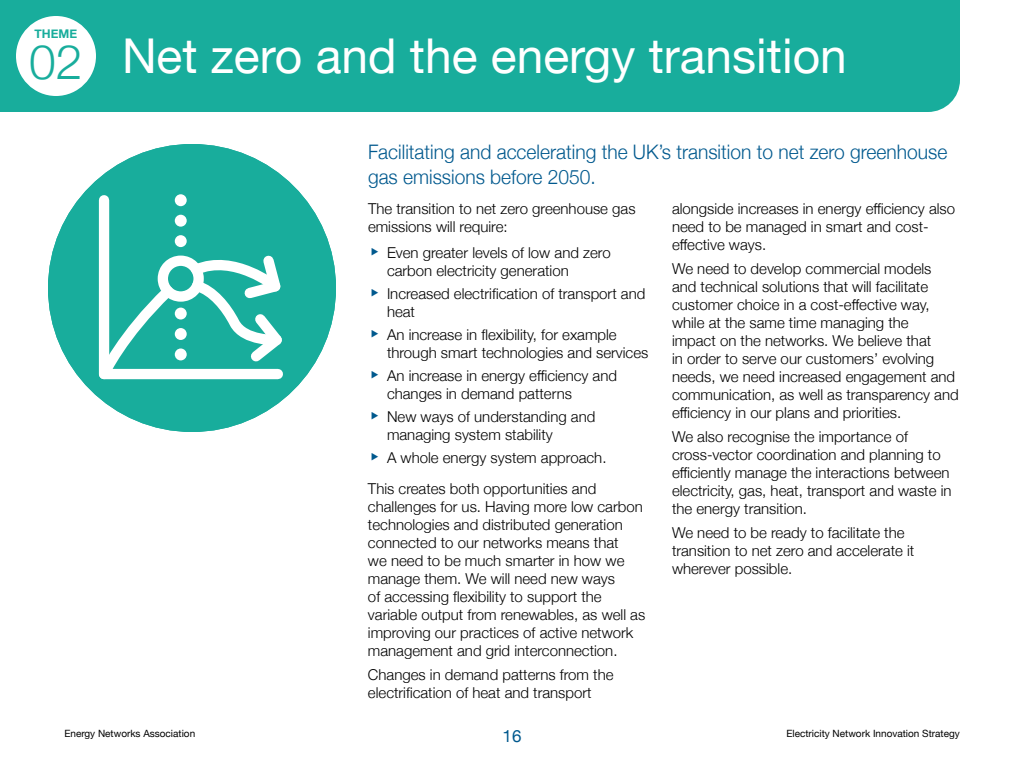
<style>
.page{position:relative;width:1024px;height:768px;background:#fff}
.page>*{position:absolute;margin:0;border:0;box-sizing:border-box;transform-origin:0 0}
.t1{font:48px "Helvetica Neue";color:#fff}
.t2{font:300 48px "Helvetica Neue";color:#18ad9c}
.t3{font:300 20px/25px "Helvetica Neue";color:#00598e;scale:.96 1}
.t4{font:17px "Helvetica Neue";color:#00598e}
.t5{font:300 15px/18px "Helvetica Neue";color:#000}
.t6{font:700 12px "Helvetica Neue";color:#18ad9c}
.t7{font:10px "Helvetica Neue";color:#000}
</style>
<div class="page">
<div style="left:48px;top:144px;width:288px;height:288px;background:#18ad9c;border-radius:50%"></div>
<svg style="left:68px;top:157px;width:247px;height:227px"></svg>
<div style="left:158px;top:256px;width:46px;height:46px;border:10px solid #fff;border-radius:50%"></div>
<div style="left:175px;top:235px;width:12px;height:12px;background:#fff;border-radius:50%"></div>
<div style="left:175px;top:215px;width:12px;height:12px;background:#fff;border-radius:50%"></div>
<div style="left:175px;top:194px;width:12px;height:12px;background:#fff;border-radius:50%"></div>
<div style="left:175px;top:348px;width:12px;height:12px;background:#fff;border-radius:50%"></div>
<div style="left:175px;top:328px;width:12px;height:12px;background:#fff;border-radius:50%"></div>
<div style="left:175px;top:308px;width:12px;height:12px;background:#fff;border-radius:50%"></div>
<div style="left:0;top:0;width:960px;height:112px;background:#18ad9c"></div>
<div style="left:16px;top:16px;width:80px;height:80px;background:#fff;border-radius:50%"></div>
<p class="t6" style="left:35px;top:24px;width:44px">THEME</p>
<h1 class="t2" style="left:29px;top:23px;width:55px">02</h1>
<h1 class="t1" style="left:122px;top:21px;width:726px">Net zero and the energy transition</h1>
<h2 class="t3" style="left:368px;top:138px;width:605px">Facilitating and accelerating the UK’s transition to net zero greenhouse gas emissions before 2050.</h2>
<p class="t5" style="left:368px;top:199px;width:269px">The transition to net zero greenhouse gas emissions will require:</p>
<p class="t5" style="left:387px;top:243px;width:225px">Even greater levels of low and zero carbon electricity generation</p>
<p class="t5" style="left:387px;top:284px;width:260px">Increased electrification of transport and heat</p>
<p class="t5" style="left:387px;top:325px;width:263px">An increase in flexibility, for example through smart technologies and services</p>
<p class="t5" style="left:387px;top:366px;width:232px">An increase in energy efficiency and changes in demand patterns</p>
<p class="t5" style="left:387px;top:407px;width:210px">New ways of understanding and managing system stability</p>
<p class="t5" style="left:368px;top:441px;width:240px;line-height:31px;text-indent:19px">A whole energy system approach.<br>This creates both opportunities and</p>
<p class="t5" style="left:368px;top:497px;width:279px">challenges for us. Having more low carbon technologies and distributed generation connected to our networks means that<br>we need to be much smarter in how we manage them. We will need new ways<br>of accessing flexibility to support the variable output from renewables, as well as improving our practices of active network management and grid interconnection.</p>
<p class="t5" style="left:368px;top:665px;width:247px">Changes in demand patterns from the electrification of heat and transport</p>
<p class="t5" style="left:672px;top:199px;width:285px">alongside increases in energy efficiency also need to be managed in smart and cost&shy;effective ways.</p>
<p class="t5" style="left:672px;top:259px;width:288px">We need to develop commercial models and technical solutions that will facilitate customer choice in a cost-effective way, while at the same time managing the<br>impact on the networks. We believe that<br>in order to serve our customers’ evolving needs, we need increased engagement and communication, as well as transparency and efficiency in our plans and priorities.</p>
<p class="t5" style="left:672px;top:427px;width:281px">We also recognise the importance of cross-vector coordination and planning to efficiently manage the interactions between electricity, gas, heat, transport and waste in the energy transition.</p>
<p class="t5" style="left:672px;top:523px;width:244px">We need to be ready to facilitate the transition to net zero and accelerate it wherever possible.</p>
<p class="t7" style="left:64px;top:726px;width:132px">Energy Networks Association</p>
<p class="t4" style="left:503px;top:723px;width:20px">16</p>
<p class="t7" style="left:786px;top:726px;width:175px">Electricity Network Innovation Strategy</p>
</div>
